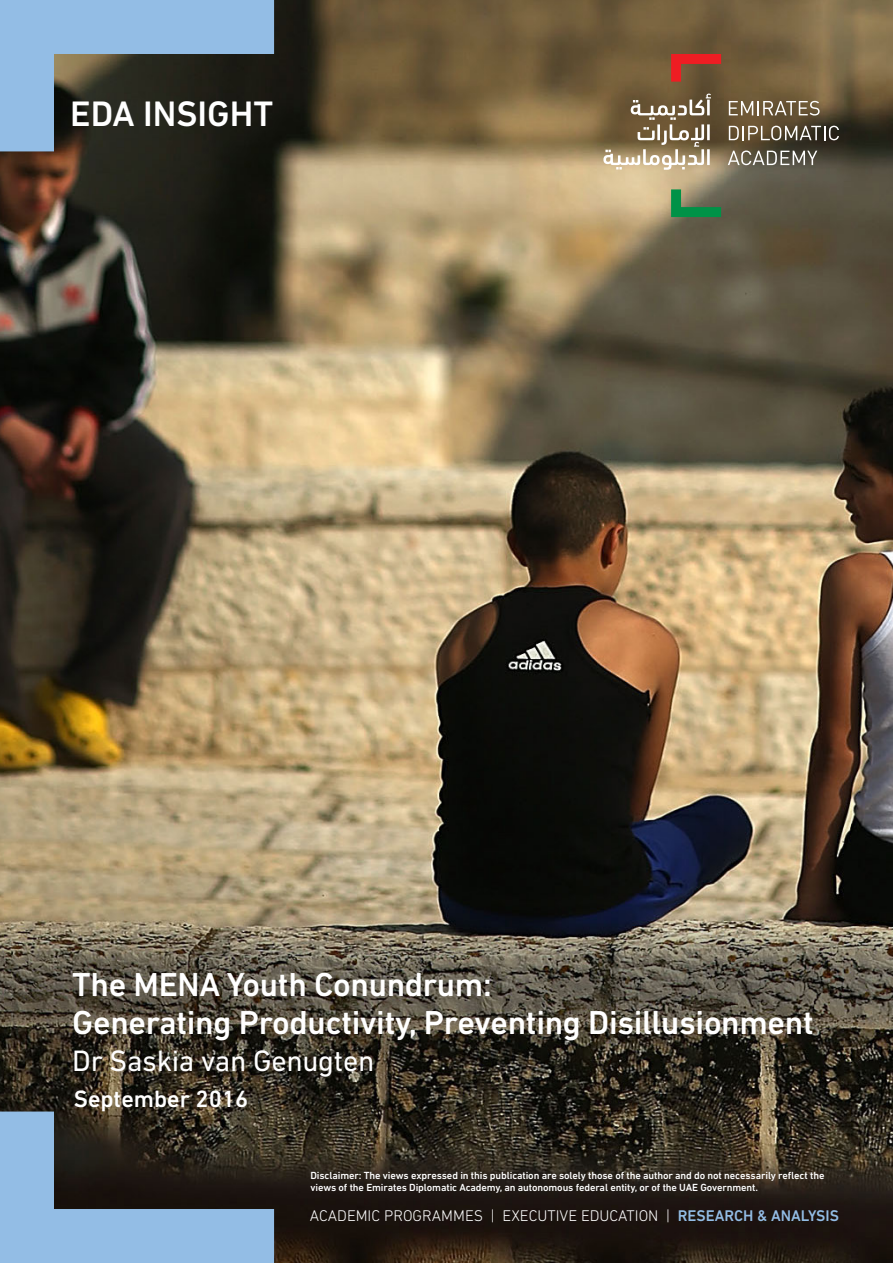
<style>
.page{position:relative;width:893px;height:1263px;background:#fff}
.page>*{position:absolute;margin:0;border:0;box-sizing:border-box;transform-origin:0 0}
.t1{font:500 36px "DIN Next LT Pro";color:#fff}
.t2{font:500 33.75px "DIN Next LT Pro";letter-spacing:-.01em;color:#fff}
.t3{font:30px "DIN Next LT Pro";letter-spacing:-.01em;color:#fff}
.t4{font:500 24px "DIN Next LT Pro";color:#fff}
.t5{font:300 15.75px "DIN Next LT Pro";color:#fff}
.t6{font:500 10.5px/12.6px "DIN Next LT Pro";letter-spacing:-.01em;color:#fff}
.s1{font-weight:500;color:#93bde5}
</style>
<div class="page">
<img style="left:0;top:0;width:893px;height:1263px">
<svg style="left:671px;top:54px;width:50px;height:28px"></svg>
<svg style="left:671px;top:189px;width:50px;height:28px"></svg>
<svg style="left:729px;top:101px;width:91px;height:15px"></svg>
<svg style="left:729px;top:126px;width:110px;height:14px"></svg>
<svg style="left:728px;top:151px;width:89px;height:14px"></svg>
<svg style="left:603px;top:94px;width:108px;height:76px;background:#968468"></svg>
<hr style="left:707px;top:149px;width:3px;height:16px;background:#fff">
<svg style="left:0;top:0;width:274px;height:151px;background:#5c6f7d"></svg>
<svg style="left:0;top:1111px;width:274px;height:152px;background:#5b6c7b"></svg>
<p class="t1" style="left:70px;top:93px;width:205px">EDA INSIGHT</p>
<p class="t2" style="left:72px;top:965px;width:421px">The MENA Youth Conundrum:</p>
<p class="t2" style="left:72px;top:1003px;width:743px">Generating Productivity, Preventing Disillusionment</p>
<p class="t3" style="left:72px;top:1044px;width:304px">Dr Saskia van Genugten</p>
<p class="t4" style="left:74px;top:1085px;width:176px">September 2016</p>
<p class="t6" style="left:310px;top:1169px;width:516px">Disclaimer: The views expressed in this publication are solely those of the author and do not necessarily reflect the views of the Emirates Diplomatic Academy, an autonomous federal entity, or of the UAE Government.</p>
<p class="t5" style="left:310px;top:1206px;width:531px">ACADEMIC PROGRAMMES | EXECUTIVE EDUCATION | <span class="s1">RESEARCH &amp; ANALYSIS</span></p>
</div>
